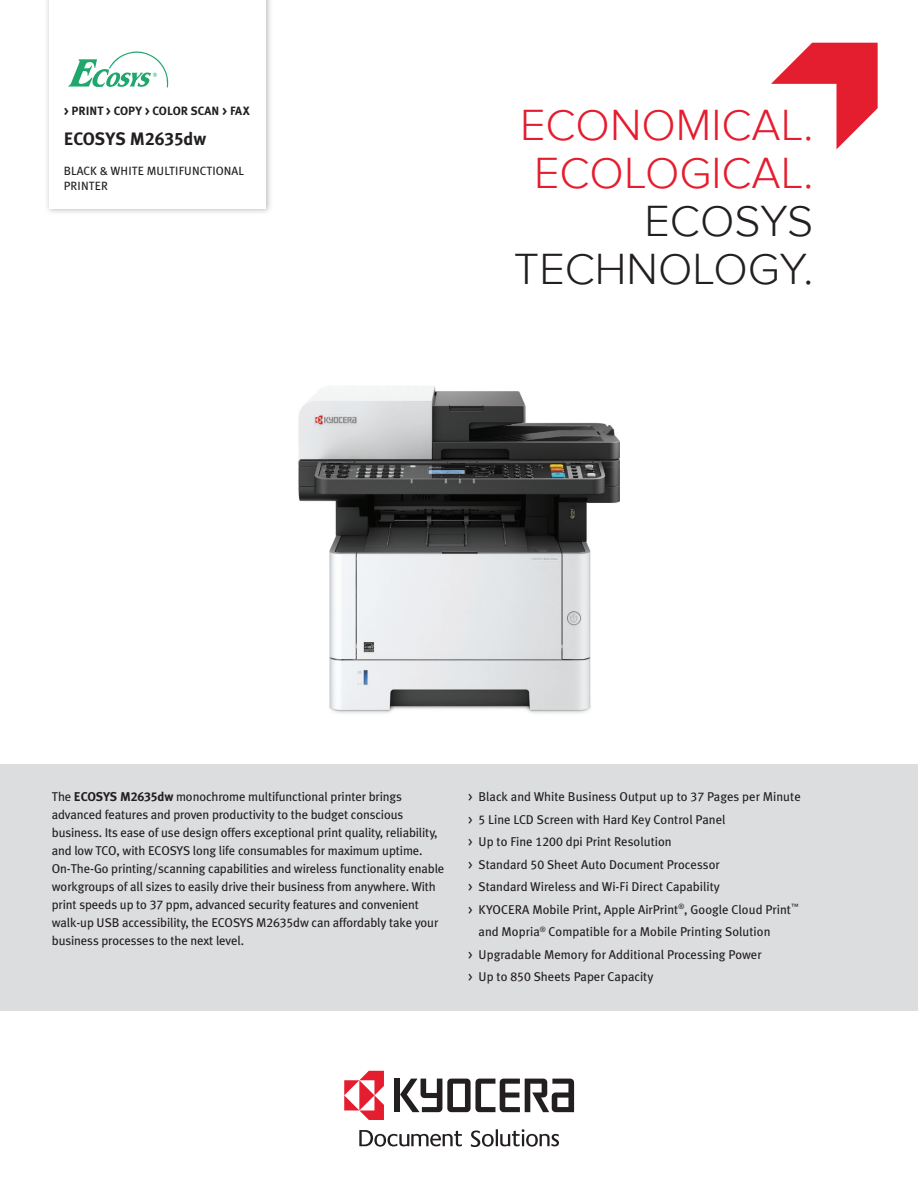
<style>
.page{position:relative;width:918px;height:1188px;background:#fff}
.page>*{position:absolute;margin:0;border:0;box-sizing:border-box;transform-origin:0 0}
.t1{font:300 45px/48px "Proxima Nova";color:#e41d2f;text-align:center}
.t2{font:300 45px/48px "Proxima Nova";color:#231f20;text-align:right}
.t3{font:18px "Meta Plus Bold Caps";color:#231f20}
.t4{font:12.75px/18px "Meta Plus";letter-spacing:-.01em;color:#231f20}
.t5{font:12px/15px "Meta Plus";letter-spacing:.005em;color:#231f20}
.t6{font:12px "Meta Plus Bold Caps";color:#231f20}
.s1{font-family:"Meta Plus";font-weight:700}
.s2{font-weight:700}
.s3{font-family:"Meta Plus Bold Caps"}
.s4{font-family:"Meta Plus Book Caps"}
</style>
<div class="page">
<svg style="left:771px;top:43px;width:107px;height:106px"></svg>
<div style="left:44px;top:0;width:229px;height:215px;background:#231f20;opacity:.3"></div>
<div style="left:49px;top:0;width:217px;height:208px;background:#fff"></div>
<svg style="left:68px;top:51px;width:100px;height:37px"></svg>
<div style="left:394px;top:1079px;width:6px;height:33px;background:#231f20"></div>
<svg style="left:400px;top:1079px;width:174px;height:33px"></svg>
<svg style="left:344px;top:1071px;width:40px;height:49px"></svg>
<svg style="left:471px;top:1129px;width:88px;height:18px"></svg>
<svg style="left:359px;top:1130px;width:103px;height:17px"></svg>
<div style="left:0;top:764px;width:918px;height:246px;background:#dcdddf"></div>
<img style="left:298px;top:386px;width:322px;height:328px">
<p class="t6" style="left:64px;top:104px;width:187px">&gt; PRINT &gt; COPY &gt; COLOR SCAN &gt; FAX</p>
<h2 class="t3" style="left:64px;top:129px;width:144px">ECOSYS <span class="s1">M</span>2635<span class="s1">dw</span></h2>
<p class="t5" style="left:64px;top:163px;width:182px">BLACK &amp; WHITE MULTIFUNCTIONAL<br>PRINTER</p>
<h1 class="t1" style="left:520px;top:101px;width:295px">ECONOMICAL.<br>ECOLOGICAL.</h1>
<h1 class="t2" style="left:514px;top:197px;width:301px">ECOSYS<br>TECHNOLOGY.</h1>
<p class="t4" style="left:52px;top:788px;width:394px">The <span class="s2">ECOSYS M</span><span class="s3">2635</span><span class="s2">dw</span> monochrome multifunctional printer brings advanced features and proven productivity to the budget conscious business. Its ease of use design offers exceptional print quality, reliability, and low TCO, with ECOSYS long life consumables for maximum uptime.<br>On-The-Go printing/scanning capabilities and wireless functionality enable workgroups of all sizes to easily drive their business from anywhere. With print speeds up to <span class="s4">37</span> ppm, advanced security features and convenient walk-up USB accessibility, the ECOSYS M<span class="s4">2635</span>dw can affordably take your business processes to the next level.</p>
<p class="t4" style="left:468px;top:788px;width:334px"><span class="s4">&gt;</span> Black and White Business Output up to <span class="s4">37</span> Pages per Minute</p>
<p class="t4" style="left:468px;top:810px;width:259px"><span class="s4">&gt; 5</span> Line LCD Screen with Hard Key Control Panel</p>
<p class="t4" style="left:468px;top:833px;width:205px"><span class="s4">&gt;</span> Up to Fine <span class="s4">1200</span> dpi Print Resolution</p>
<p class="t4" style="left:468px;top:855px;width:253px"><span class="s4">&gt;</span> Standard <span class="s4">50</span> Sheet Auto Document Processor</p>
<p class="t4" style="left:468px;top:878px;width:253px"><span class="s4">&gt;</span> Standard Wireless and Wi-Fi Direct Capability</p>
<p class="t4" style="left:468px;top:900px;width:332px"><span class="s4">&gt;</span> KYOCERA Mobile Print, Apple AirPrint<sup>®</sup>, Google Cloud Print<sup>™</sup></p>
<p class="t4" style="left:479px;top:923px;width:293px">and Mopria<sup>®</sup> Compatible for a Mobile Printing Solution</p>
<p class="t4" style="left:468px;top:945px;width:295px"><span class="s4">&gt;</span> Upgradable Memory for Additional Processing Power</p>
<p class="t4" style="left:468px;top:968px;width:187px"><span class="s4">&gt;</span> Up to <span class="s4">850</span> Sheets Paper Capacity</p>
</div>
